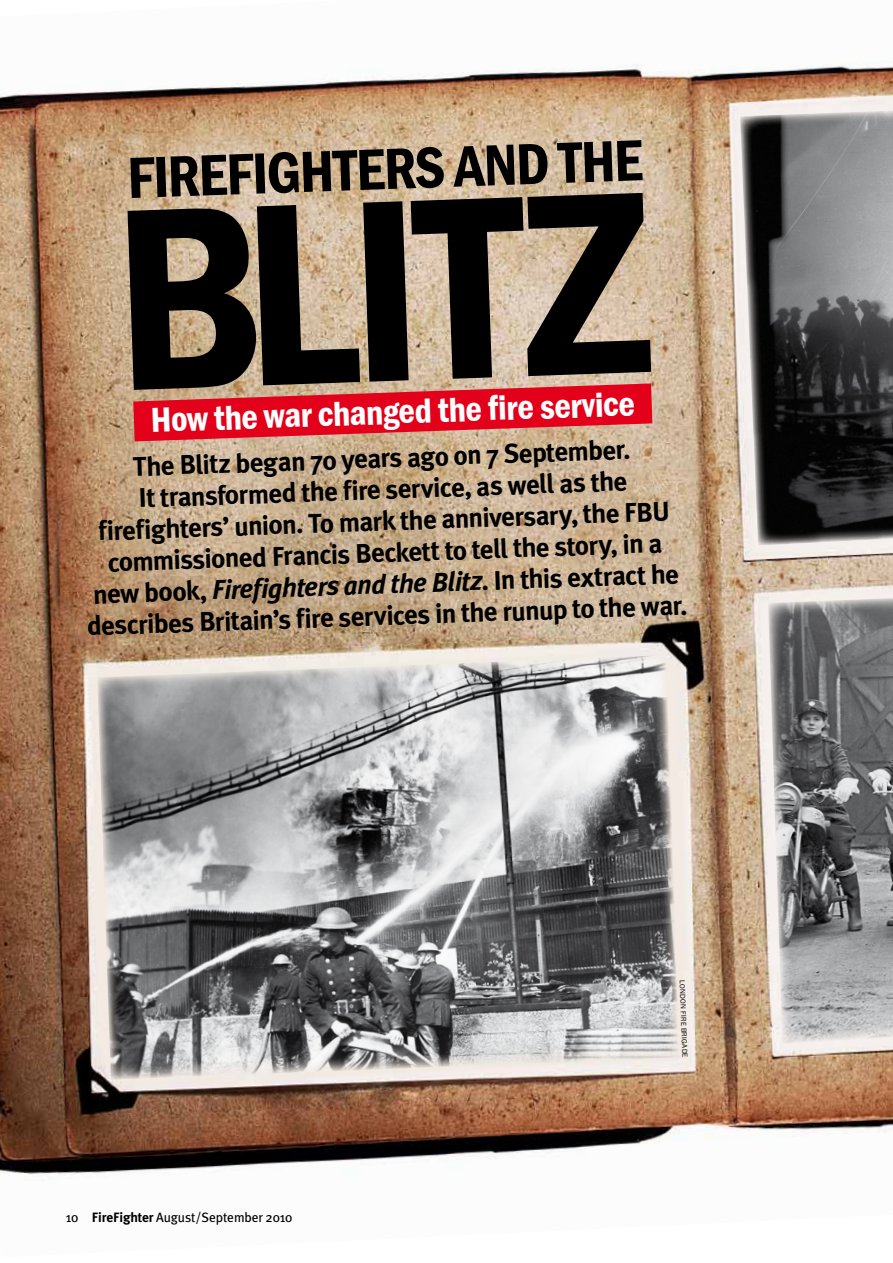
<style>
.page{position:relative;width:893px;height:1263px;background:#fff}
.page>*{position:absolute;margin:0;border:0;box-sizing:border-box;transform-origin:0 0}
.t1{font:600 condensed 268.5px "Franklin Gothic Itc T";color:#000}
.t2{font:600 condensed 60px "Franklin Gothic Itc T";color:#000}
.t3{font:600 condensed 36px "Franklin Gothic Itc T";color:#fff}
.standfirst{font:700 27px/31.5px "Meta Plus";color:#000;text-align:center}
.t4{font:13.5px "Meta Plus";letter-spacing:-.01em;color:#000}
.piccred{font:7.5px "Franklin Gothic Itc T";color:#000}
.s1{font-style:italic}
.s2{font-weight:700}
</style>
<div class="page">
<img style="left:0;top:64px;width:893px;height:1111px">
<img style="left:97px;top:655px;width:583px;height:425px">
<img style="left:768px;top:598px;width:125px;height:446px">
<img style="left:740px;top:110px;width:153px;height:436px">
<svg style="left:133px;top:383px;width:519px;height:58px;background:#db3840"></svg>
<p class="t2" style="left:126px;top:144px;width:517px;rotate:-2deg">FIREFIGHTERS AND THE</p>
<p class="t1" style="left:108px;top:148px;width:536px;rotate:-2deg">BLITZ</p>
<p class="t3" style="left:150px;top:400px;width:486px;rotate:-2deg">How the war changed the fi re service</p>
<p class="standfirst" style="left:81px;top:453px;width:602px;rotate:-2deg">The Blitz began 70 years ago on 7 September.<br>It transformed the fire service, as well as the firefighters’ union. To mark the anniversary, the FBU commissioned Francis Beckett to tell the story, in a new book, <span class="s1">Firefighters and the Blitz</span>. In this extract he describes Britain’s fire services in the runup to the war.</p>
<p class="t4" style="left:66px;top:1209px;width:228px">10 <span class="s2">FireFighter</span> August/September 2010</p>
<p class="piccred" style="left:687px;top:980px;width:79px;rotate:88deg">LONDON FIRE BRIGADE</p>
</div>
